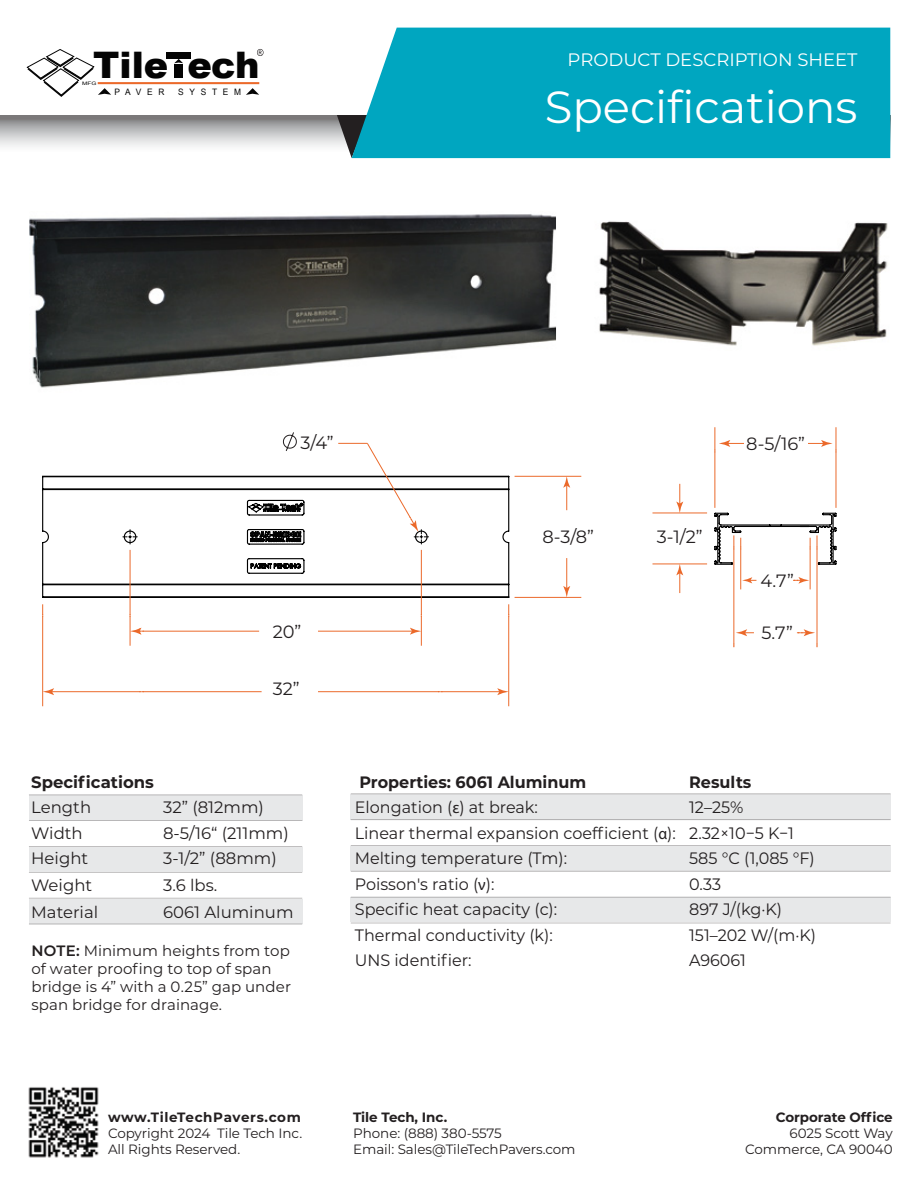
<style>
.page{position:relative;width:918px;height:1188px;background:#fff}
.page>*{position:absolute;margin:0;border:0;box-sizing:border-box;transform-origin:0 0}
.t1{font:100 45px "Montserrat";color:#fff}
.t2{font:900 36.6px "Arial";color:#040404}
.t3{font:100 18px "Montserrat";color:#fff}
.t4{font:17.85px "Montserrat";color:#231f20}
.t5{font:16.5px/25.5px "Montserrat";color:#231f20}
.t6{font:700 16.5px "Montserrat";color:#231f20}
.t7{font:15px/18px "Montserrat";letter-spacing:.005em;color:#231f20}
.t8{font:13.5px/16.2px "Montserrat";letter-spacing:-.005em;color:#231f20}
.t9{font:700 13.5px "Montserrat";letter-spacing:-.005em;color:#231f20}
.t10{font:700 13.5px "Montserrat";letter-spacing:.045em;color:#231f20}
.t11{font:8.85px "Arial Narrow";letter-spacing:.56em;color:#040404;scale:1.15 1}
.t12{font:4.65px "Arial Narrow";color:#040404;scale:1.66 1}
.s1{font-weight:600}
.s2{font-family:"Myriad Pro"}
</style>
<div class="page">
<img style="left:29px;top:214px;width:527px;height:174px">
<svg style="left:0;top:115px;width:337px;height:32px;background:#bababb"></svg>
<svg style="left:337px;top:115px;width:15px;height:43px"></svg>
<div style="left:352px;top:28px;width:538px;height:130px;background:#00a6c0"></div>
<svg style="left:246px;top:88px;width:13px;height:7px"></svg>
<svg style="left:26px;top:49px;width:85px;height:48px"></svg>
<svg style="left:174px;top:59px;width:9px;height:4px"></svg>
<hr style="left:98px;top:82px;width:161px;height:2px;background:#eb692a">
<div style="left:166px;top:52px;width:25px;height:6px;background:#040404"></div>
<div style="left:175px;top:64px;width:8px;height:14px;background:#040404"></div>
<svg style="left:257px;top:49px;width:7px;height:7px"></svg>
<img style="left:599px;top:221px;width:289px;height:125px">
<div style="left:350px;top:794px;width:541px;height:25px;background:#e7e8e9"></div>
<div style="left:350px;top:846px;width:541px;height:25px;background:#e7e8e9"></div>
<div style="left:350px;top:898px;width:541px;height:24px;background:#e7e8e9"></div>
<hr style="left:351px;top:819px;width:540px;height:1px;background:#231f20">
<hr style="left:351px;top:793px;width:540px;height:1px;background:#231f20">
<hr style="left:351px;top:871px;width:540px;height:1px;background:#231f20">
<hr style="left:351px;top:845px;width:540px;height:1px;background:#231f20">
<hr style="left:351px;top:923px;width:540px;height:1px;background:#231f20">
<hr style="left:351px;top:897px;width:540px;height:1px;background:#231f20">
<img style="left:28px;top:1087px;width:71px;height:71px">
<div style="left:29px;top:795px;width:273px;height:25px;background:#e7e8e9"></div>
<div style="left:29px;top:847px;width:273px;height:25px;background:#e7e8e9"></div>
<div style="left:29px;top:899px;width:273px;height:25px;background:#e7e8e9"></div>
<hr style="left:29px;top:820px;width:273px;height:1px;background:#231f20">
<hr style="left:29px;top:795px;width:273px;height:1px;background:#231f20">
<hr style="left:29px;top:872px;width:273px;height:1px;background:#231f20">
<hr style="left:29px;top:846px;width:273px;height:1px;background:#231f20">
<hr style="left:29px;top:924px;width:273px;height:1px;background:#231f20">
<hr style="left:29px;top:898px;width:273px;height:1px;background:#231f20">
<svg style="left:42px;top:475px;width:468px;height:124px"></svg>
<svg style="left:282px;top:432px;width:15px;height:19px"></svg>
<svg style="left:123px;top:530px;width:14px;height:14px"></svg>
<hr style="left:566px;top:558px;width:1px;height:32px;background:#bfbfbf">
<svg style="left:563px;top:586px;width:7px;height:11px"></svg>
<svg style="left:563px;top:477px;width:7px;height:33px"></svg>
<hr style="left:515px;top:597px;width:66px;height:1px;background:#bfbfbf">
<hr style="left:515px;top:476px;width:66px;height:1px;background:#bfbfbf">
<svg style="left:338px;top:442px;width:91px;height:102px"></svg>
<hr style="left:318px;top:691px;width:183px;height:1px;background:#bfbfbf">
<svg style="left:497px;top:688px;width:11px;height:7px"></svg>
<hr style="left:50px;top:691px;width:212px;height:1px;background:#bfbfbf">
<svg style="left:43px;top:688px;width:11px;height:7px"></svg>
<hr style="left:508px;top:604px;width:1px;height:102px;background:#bfbfbf">
<hr style="left:42px;top:604px;width:1px;height:102px;background:#bfbfbf">
<hr style="left:318px;top:631px;width:96px;height:1px;background:#bfbfbf">
<svg style="left:410px;top:628px;width:11px;height:7px"></svg>
<hr style="left:138px;top:631px;width:121px;height:1px;background:#bfbfbf">
<svg style="left:131px;top:628px;width:10px;height:7px"></svg>
<hr style="left:421px;top:550px;width:1px;height:96px;background:#bfbfbf">
<hr style="left:130px;top:550px;width:1px;height:96px;background:#bfbfbf">
<svg style="left:714px;top:512px;width:123px;height:53px"></svg>
<hr style="left:810px;top:538px;width:1px;height:51px;background:#bfbfbf">
<hr style="left:740px;top:538px;width:1px;height:51px;background:#bfbfbf">
<hr style="left:817px;top:535px;width:1px;height:112px;background:#bfbfbf">
<hr style="left:733px;top:535px;width:1px;height:112px;background:#bfbfbf">
<hr style="left:836px;top:427px;width:1px;height:81px;background:#bfbfbf">
<hr style="left:714px;top:427px;width:1px;height:81px;background:#bfbfbf">
<svg style="left:676px;top:564px;width:7px;height:29px"></svg>
<svg style="left:676px;top:484px;width:7px;height:28px"></svg>
<hr style="left:652px;top:563px;width:55px;height:1px;background:#bfbfbf">
<hr style="left:652px;top:512px;width:55px;height:1px;background:#bfbfbf">
<svg style="left:736px;top:629px;width:18px;height:7px"></svg>
<svg style="left:797px;top:629px;width:18px;height:7px"></svg>
<svg style="left:742px;top:577px;width:14px;height:6px"></svg>
<svg style="left:793px;top:577px;width:16px;height:7px"></svg>
<svg style="left:719px;top:440px;width:25px;height:7px"></svg>
<svg style="left:808px;top:440px;width:25px;height:7px"></svg>
<h2 class="t2" style="left:93px;top:39px;width:168px">Tile ech</h2>
<p class="t3" style="left:568px;top:48px;width:291px">PRODUCT DESCRIPTION SHEET</p>
<h1 class="t1" style="left:545px;top:77px;width:314px">Specifications</h1>
<p class="t12" style="left:82px;top:80px;width:10px">MFG</p>
<p class="t11" style="left:115px;top:85px;width:45px">PAVER</p>
<p class="t11" style="left:178px;top:85px;width:56px">SYSTEM</p>
<p class="t4" style="left:301px;top:430px;width:35px">3/4”</p>
<p class="t4" style="left:273px;top:619px;width:30px">20”</p>
<p class="t4" style="left:273px;top:677px;width:28px">32”</p>
<p class="t4" style="left:543px;top:524px;width:53px">8-3/8”</p>
<p class="t4" style="left:657px;top:524px;width:47px">3-1/2”</p>
<p class="t4" style="left:746px;top:431px;width:60px">8-5/16”</p>
<p class="t4" style="left:761px;top:568px;width:35px">4.7”</p>
<p class="t4" style="left:762px;top:620px;width:33px">5.7”</p>
<p class="t6" style="left:31px;top:770px;width:124px">Specifications</p>
<p class="t5" style="left:31px;top:794px;width:61px">Length</p>
<p class="t5" style="left:163px;top:794px;width:102px">32” (812mm)</p>
<p class="t5" style="left:31px;top:820px;width:53px">Width</p>
<p class="t5" style="left:163px;top:820px;width:127px">8-5/16“ (211mm)</p>
<p class="t5" style="left:31px;top:845px;width:59px">Height</p>
<p class="t5" style="left:163px;top:845px;width:115px">3-1/2” (88mm)</p>
<p class="t5" style="left:31px;top:872px;width:63px">Weight</p>
<p class="t5" style="left:163px;top:872px;width:56px">3.6 lbs.</p>
<p class="t5" style="left:31px;top:899px;width:68px">Material</p>
<p class="t5" style="left:163px;top:899px;width:132px">6061 Aluminum</p>
<p class="t7" style="left:31px;top:941px;width:261px"><span class="s1">NOTE:</span> Minimum heights from top of water proofing to top of span bridge is 4” with a 0.25” gap under span bridge for drainage.</p>
<p class="t6" style="left:359px;top:770px;width:228px">Properties: 6061 Aluminum</p>
<p class="t6" style="left:689px;top:770px;width:64px">Results</p>
<p class="t5" style="left:355px;top:794px;width:185px">Elongation (<span class="s2">ε</span>) at break:</p>
<p class="t5" style="left:355px;top:794px;width:440px;text-indent:334px">12–25%<br>Linear thermal expansion coefficient (<span class="s2">α</span>): 2.32×10−5 K−1<br>Melting temperature (Tm):</p>
<p class="t5" style="left:689px;top:845px;width:127px">585 °C (1,085 °F)</p>
<p class="t5" style="left:355px;top:870px;width:141px">Poisson's ratio (<span class="s2">ν</span>):</p>
<p class="t5" style="left:689px;top:870px;width:33px">0.33</p>
<p class="t5" style="left:355px;top:896px;width:204px">Specific heat capacity (c):</p>
<p class="t5" style="left:689px;top:896px;width:94px">897 J/(kg·K)</p>
<p class="t5" style="left:355px;top:921px;width:200px">Thermal conductivity (k):</p>
<p class="t5" style="left:689px;top:921px;width:128px">151–202 W/(m·K)</p>
<p class="t5" style="left:355px;top:947px;width:118px">UNS identifier:</p>
<p class="t5" style="left:689px;top:947px;width:58px">A96061</p>
<p class="t10" style="left:108px;top:1107px;width:194px">www.TileTechPavers.com</p>
<p class="t8" style="left:108px;top:1125px;width:196px">Copyright 2024 Tile Tech Inc.<br>All Rights Reserved.</p>
<p class="t9" style="left:353px;top:1107px;width:96px">Tile Tech, Inc.</p>
<p class="t8" style="left:353px;top:1125px;width:224px">Phone: (888) 380-5575<br>Email: Sales@TileTechPavers.com</p>
<p class="t9" style="left:776px;top:1107px;width:118px">Corporate Office</p>
<p class="t8" style="left:745px;top:1124px;width:149px;text-align:right">6025 Scott Way<br>Commerce, CA 90040</p>
</div>
